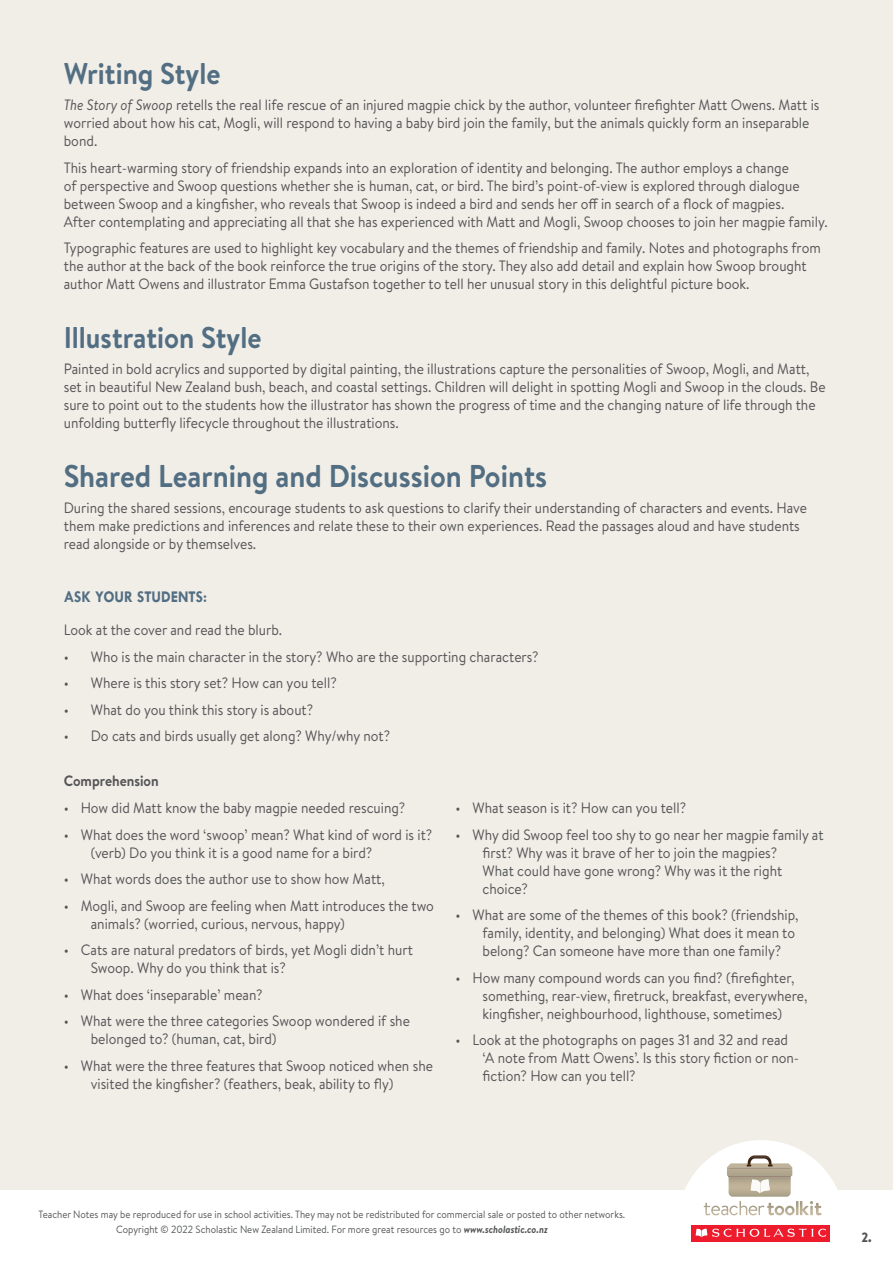
<style>
.page{position:relative;width:893px;height:1263px;background:#f1ede7}
.page>*{position:absolute;margin:0;border:0;box-sizing:border-box;transform-origin:0 0}
.Copy_Headings{font:700 31.5px "Brandon Text";color:#526e83;scale:.92 1}
.Copy_Headings-2{font:700 30px "Brandon Text";color:#526e83;scale:.92 1}
.Body{font:700 16.5px "Tw Cen";color:#526e83;scale:.92 1}
.Body-2{font:15px/18px "Brandon Text";color:#545557;scale:.92 1}
.Body-3{font:700 15px "Brandon Text";color:#545557;scale:.92 1}
.t1{font:900 13.5px "Brandon Text";color:#545557;scale:.92 1}
.t2{font:10.5px "Brandon Text";color:#545557;scale:.92 1}
.s1{font-style:italic}
.s2{font-weight:700;font-style:italic}
</style>
<div class="page">
<div style="left:0;top:1191px;width:893px;height:72px;background:#fff"></div>
<svg style="left:677px;top:1140px;width:168px;height:102px"></svg>
<p class="Copy_Headings-2" style="left:64px;top:52px;width:172px">Writing Style</p>
<p class="Body-2" style="left:64px;top:96px;width:823px"><span class="s1">The Story of Swoop</span> retells the real life rescue of an injured magpie chick by the author, volunteer firefighter Matt Owens. Matt is worried about how his cat, Mogli, will respond to having a baby bird join the family, but the animals quickly form an inseparable bond.</p>
<p class="Body-2" style="left:64px;top:158px;width:832px">This heart-warming story of friendship expands into an exploration of identity and belonging. The author employs a change<br>of perspective and Swoop questions whether she is human, cat, or bird. The bird’s point-of-view is explored through dialogue between Swoop and a kingfisher, who reveals that Swoop is indeed a bird and sends her off in search of a flock of magpies.<br>After contemplating and appreciating all that she has experienced with Matt and Mogli, Swoop chooses to join her magpie family.</p>
<p class="Body-2" style="left:64px;top:239px;width:824px">Typographic features are used to highlight key vocabulary and the themes of friendship and family. Notes and photographs from the author at the back of the book reinforce the true origins of the story. They also add detail and explain how Swoop brought author Matt Owens and illustrator Emma Gustafson together to tell her unusual story in this delightful picture book.</p>
<p class="Copy_Headings-2" style="left:64px;top:316px;width:216px">Illustration Style</p>
<p class="Body-2" style="left:64px;top:360px;width:830px">Painted in bold acrylics and supported by digital painting, the illustrations capture the personalities of Swoop, Mogli, and Matt, set in beautiful New Zealand bush, beach, and coastal settings. Children will delight in spotting Mogli and Swoop in the clouds. Be sure to point out to the students how the illustrator has shown the progress of time and the changing nature of life through the unfolding butterfly lifecycle throughout the illustrations.</p>
<p class="Copy_Headings" style="left:64px;top:454px;width:527px">Shared Learning and Discussion Points</p>
<p class="Body-2" style="left:64px;top:499px;width:809px">During the shared sessions, encourage students to ask questions to clarify their understanding of characters and events. Have them make predictions and inferences and relate these to their own experiences. Read the passages aloud and have students read alongside or by themselves.</p>
<p class="Body" style="left:64px;top:587px;width:157px">ASK YOUR STUDENTS:</p>
<p class="Body-2" style="left:64px;top:621px;width:239px">Look at the cover and read the blurb.</p>
<p class="Body-2" style="left:64px;top:647px;width:518px">• Who is the main character in the story? Who are the supporting characters?</p>
<p class="Body-2" style="left:64px;top:674px;width:298px">• Where is this story set? How can you tell?</p>
<p class="Body-2" style="left:64px;top:700px;width:273px">• What do you think this story is about?</p>
<p class="Body-2" style="left:64px;top:727px;width:356px">• Do cats and birds usually get along? Why/why not?</p>
<p class="Body-3" style="left:64px;top:770px;width:105px">Comprehension</p>
<p class="Body-2" style="left:64px;top:798px;width:373px">• How did Matt know the baby magpie needed rescuing?</p>
<p class="Body-2" style="left:91px;top:825px;width:373px;text-indent:-27px">• What does the word ‘swoop’ mean? What kind of word is it? (verb) Do you think it is a good name for a bird?</p>
<p class="Body-2" style="left:64px;top:869px;width:350px">• What words does the author use to show how Matt,</p>
<p class="Body-2" style="left:91px;top:896px;width:375px;text-indent:-27px">• Mogli, and Swoop are feeling when Matt introduces the two animals? (worried, curious, nervous, happy)</p>
<p class="Body-2" style="left:91px;top:940px;width:352px;text-indent:-27px">• Cats are natural predators of birds, yet Mogli didn’t hurt<br>Swoop. Why do you think that is?</p>
<p class="Body-2" style="left:64px;top:985px;width:218px">• What does ‘inseparable’ mean?</p>
<p class="Body-2" style="left:91px;top:1011px;width:348px;text-indent:-27px">• What were the three categories Swoop wondered if she belonged to? (human, cat, bird)</p>
<p class="Body-2" style="left:91px;top:1056px;width:373px;text-indent:-27px">• What were the three features that Swoop noticed when she visited the kingfisher? (feathers, beak, ability to fly)</p>
<p class="Body-2" style="left:455px;top:798px;width:252px">• What season is it? How can you tell?</p>
<p class="Body-2" style="left:482px;top:825px;width:372px;text-indent:-27px">• Why did Swoop feel too shy to go near her magpie family at first? Why was it brave of her to join the magpies?<br>What could have gone wrong? Why was it the right choice?</p>
<p class="Body-2" style="left:482px;top:905px;width:345px;text-indent:-27px">• What are some of the themes of this book? (friendship, family, identity, and belonging) What does it mean to belong? Can someone have more than one family?</p>
<p class="Body-2" style="left:482px;top:968px;width:355px;text-indent:-27px">• How many compound words can you find? (firefighter, something, rear-view, firetruck, breakfast, everywhere, kingfisher, neighbourhood, lighthouse, sometimes)</p>
<p class="Body-2" style="left:482px;top:1030px;width:346px;text-indent:-27px">• Look at the photographs on pages 31 and 32 and read ‘A note from Matt Owens’. Is this story fiction or non&shy;fiction? How can you tell?</p>
<p class="t2" style="left:39px;top:1207px;width:639px">Teacher Notes may be reproduced for use in school activities. They may not be redistributed for commercial sale or posted to other networks.</p>
<p class="t2" style="left:116px;top:1222px;width:471px">Copyright © 2022 Scholastic New Zealand Limited. For more great resources go to <span class="s2">www.scholastic.co.nz</span></p>
<p class="t1" style="left:861px;top:1227px;width:13px">2.</p>
</div>
